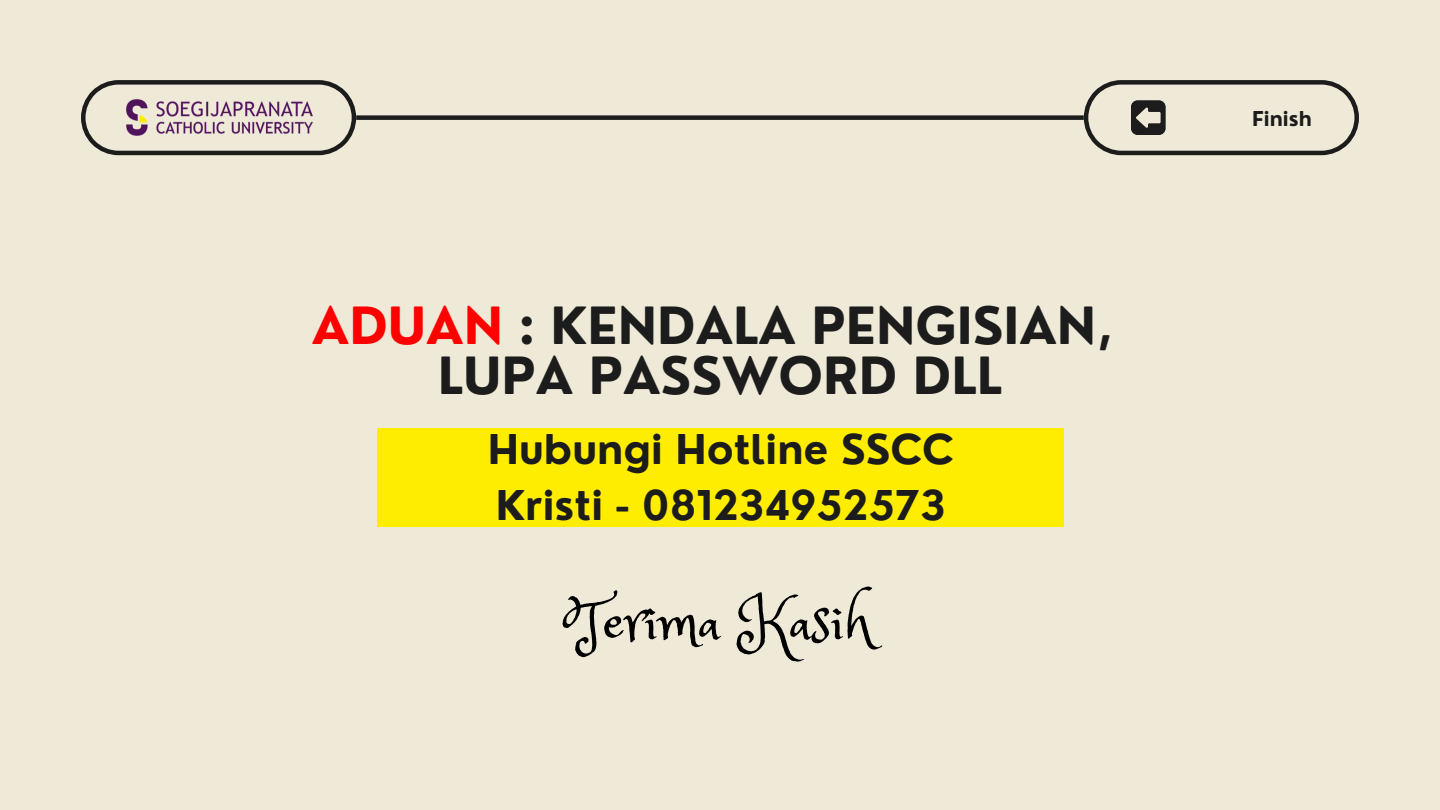
<style>
.page{position:relative;width:1440px;height:810px;background:#efead8}
.page>*{position:absolute;margin:0;border:0;box-sizing:border-box;transform-origin:0 0}
.t1{font:60px "Princess Sofia";color:#000}
.t2{font:700 50px/49.5px "Nourd";color:#1c1c1c;text-align:center}
.t3{font:700 40px/55.5px "Nourd";color:#1c1c1c}
.t4{font:700 20px "Nourd";color:#1c1c1c}
.s1{color:#f00}
</style>
<div class="page">
<svg style="left:81px;top:80px;width:275px;height:75px"></svg>
<svg style="left:1084px;top:80px;width:275px;height:75px"></svg>
<div style="left:356px;top:115px;width:728px;height:5px;background:#1c1c1c"></div>
<img style="left:115px;top:92px;width:210px;height:51px">
<div style="left:378px;top:428px;width:686px;height:99px;background:#ffed00"></div>
<p class="t2" style="left:312px;top:301px;width:802px"><span class="s1">ADUAN</span> : KENDALA PENGISIAN,<br>LUPA PASSWORD DLL</p>
<p class="t3" style="left:488px;top:421px;width:468px">Hubungi Hotline SSCC<br>Kristi - 081234952573</p>
<h3 class="t1" style="left:567px;top:582px;width:306px">Terima Kasih</h3>
<h2 class="t4" style="left:1252px;top:106px;width:61px">Finish</h2>
</div>
